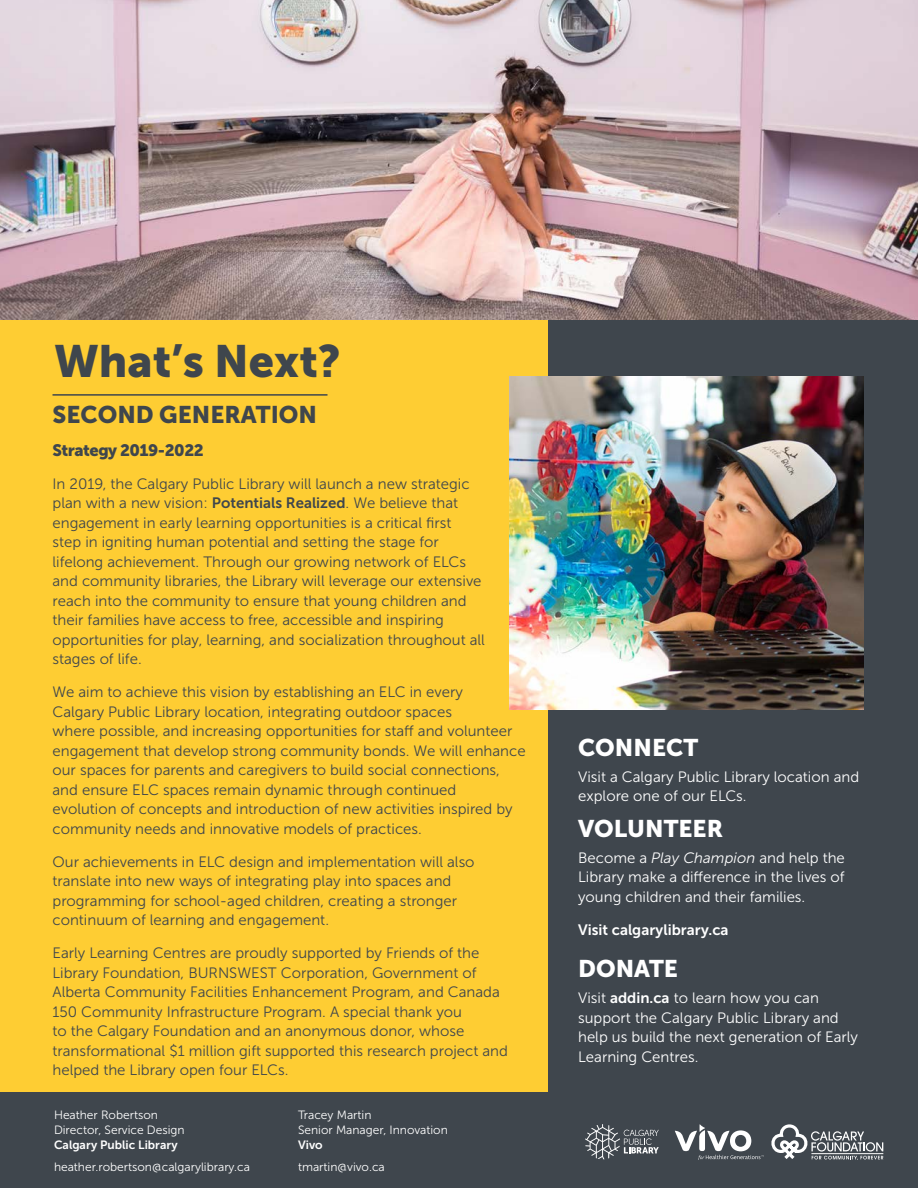
<style>
.page{position:relative;width:918px;height:1188px;background:#fecd33}
.page>*{position:absolute;margin:0;border:0;box-sizing:border-box;transform-origin:0 0}
.t1{font:45px "Museo Sans 900";color:#3f464d}
.Heading{font:24px "Museo Sans 900";color:#fff}
.Heading-2{font:24px "Museo Sans 900";color:#3f464d}
.Heading_2{font:16.5px "Museo Sans 900";letter-spacing:-.03em;color:#3f464d}
.Heading_2-2{font:15px/19.5px "Museo Sans 300";color:#3f464d}
.t2{font:15px/19.5px "Museo Sans 300";color:#fff}
.t3{font:15px "Museo Sans 700";color:#fff}
.t4{font:12px "Museo Sans 300";color:#fff}
.t5{font:12px "Museo Sans 700";color:#fff}
.s1{font-family:"Museo Sans 700"}
.s2{font-style:italic}
</style>
<div class="page">
<div style="left:549px;top:301px;width:369px;height:793px;background:#3f464d"></div>
<div style="left:0;top:1093px;width:918px;height:95px;background:#3f464d"></div>
<svg style="left:585px;top:1124px;width:74px;height:35px"></svg>
<svg style="left:675px;top:1125px;width:89px;height:35px"></svg>
<svg style="left:771px;top:1124px;width:112px;height:36px"></svg>
<img style="left:0;top:0;width:918px;height:320px">
<hr style="left:52px;top:394px;width:276px;height:2px;background:#3f464d">
<img style="left:510px;top:377px;width:354px;height:332px">
<p class="t1" style="left:54px;top:335px;width:288px">What’s Next?</p>
<p class="Heading-2" style="left:52px;top:401px;width:266px">SECOND GENERATION</p>
<p class="Heading_2" style="left:52px;top:440px;width:153px">Strategy 2019-2022</p>
<p class="Heading_2-2" style="left:52px;top:474px;width:434px">In 2019, the Calgary Public Library will launch a new strategic plan with a new vision: <span class="s1">Potentials Realized</span>. We believe that engagement in early learning opportunities is a critical first<br>step in igniting human potential and setting the stage for lifelong achievement. Through our growing network of ELCs and community libraries, the Library will leverage our extensive reach into the community to ensure that young children and their families have access to free, accessible and inspiring opportunities for play, learning, and socialization throughout all stages of life.</p>
<p class="Heading_2-2" style="left:52px;top:682px;width:475px">We aim to achieve this vision by establishing an ELC in every<br>Calgary Public Library location, integrating outdoor spaces<br>where possible, and increasing opportunities for staff and volunteer engagement that develop strong community bonds. We will enhance our spaces for parents and caregivers to build social connections, and ensure ELC spaces remain dynamic through continued<br>evolution of concepts and introduction of new activities inspired by community needs and innovative models of practices.</p>
<p class="Heading_2-2" style="left:52px;top:852px;width:424px">Our achievements in ELC design and implementation will also translate into new ways of integrating play into spaces and programming for school-aged children, creating a stronger continuum of learning and engagement.</p>
<p class="Heading_2-2" style="left:52px;top:943px;width:457px">Early Learning Centres are proudly supported by Friends of the Library Foundation, BURNSWEST Corporation, Government of Alberta Community Facilities Enhancement Program, and Canada 150 Community Infrastructure Program. A special thank you<br>to the Calgary Foundation and an anonymous donor, whose transformational $1 million gift supported this research project and helped the Library open four ELCs.</p>
<p class="t4" style="left:54px;top:1109px;width:106px">Heather Robertson</p>
<p class="t4" style="left:54px;top:1124px;width:132px">Director, Service Design</p>
<p class="t5" style="left:54px;top:1138px;width:125px">Calgary Public Library</p>
<p class="t4" style="left:54px;top:1160px;width:198px">heather.robertson@calgarylibrary.ca</p>
<p class="t4" style="left:298px;top:1109px;width:75px">Tracey Martin</p>
<p class="t4" style="left:298px;top:1124px;width:151px">Senior Manager, Innovation</p>
<p class="t5" style="left:298px;top:1138px;width:26px">Vivo</p>
<p class="t4" style="left:298px;top:1160px;width:88px">tmartin@vivo.ca</p>
<p class="Heading" style="left:578px;top:734px;width:122px">CONNECT</p>
<p class="t2" style="left:578px;top:767px;width:283px">Visit a Calgary Public Library location and explore one of our ELCs.</p>
<p class="Heading" style="left:578px;top:815px;width:147px">VOLUNTEER</p>
<p class="t2" style="left:578px;top:848px;width:268px;text-align:justify">Become a <span class="s2">Play Champion</span> and help the Library make a difference in the lives of young children and their families.</p>
<p class="t3" style="left:578px;top:921px;width:152px">Visit calgarylibrary.ca</p>
<p class="Heading" style="left:578px;top:955px;width:101px">DONATE</p>
<p class="t2" style="left:578px;top:988px;width:281px">Visit <span class="s1">addin.ca</span> to learn how you can support the Calgary Public Library and help us build the next generation of Early Learning Centres.</p>
</div>
